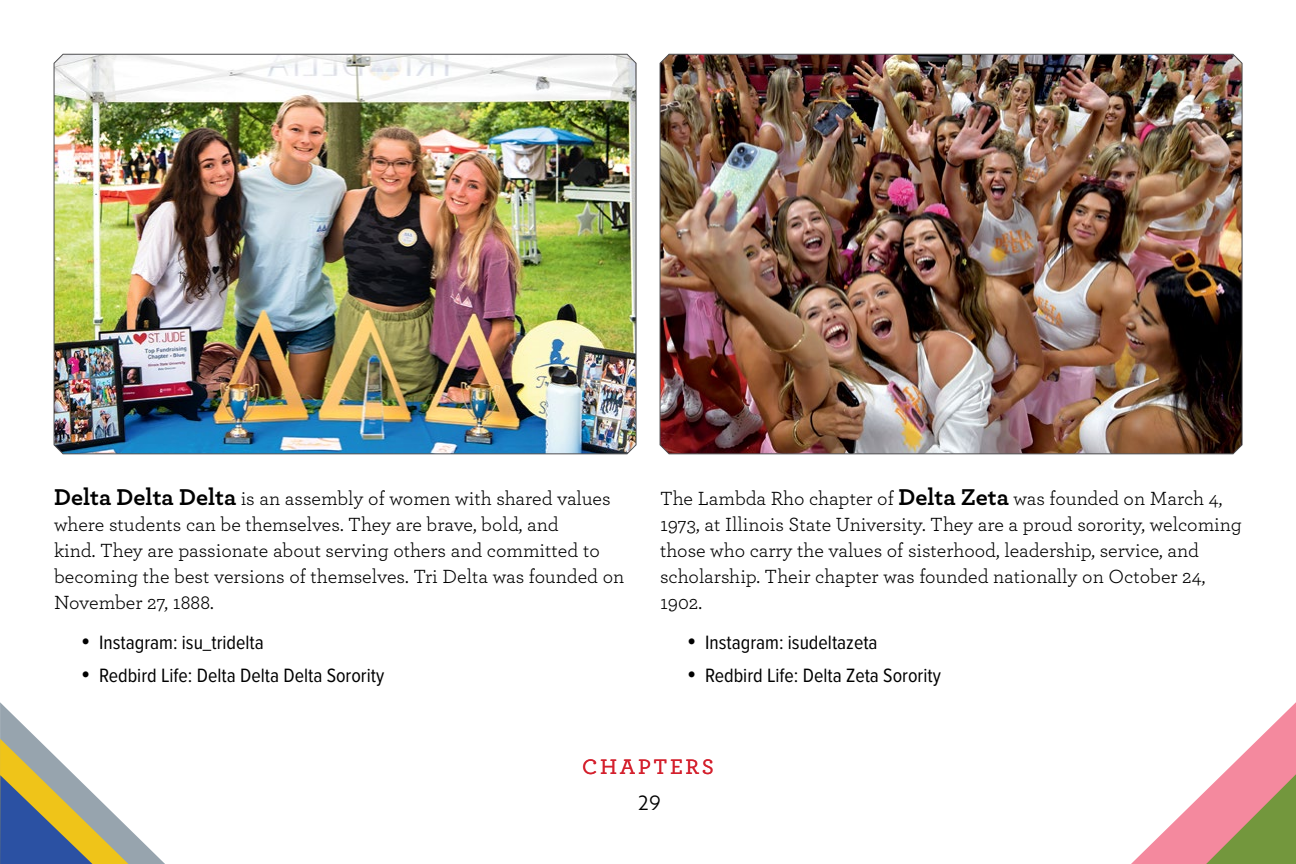
<style>
.page{position:relative;width:1296px;height:864px;background:#fff}
.page>*{position:absolute;margin:0;border:0;box-sizing:border-box;transform-origin:0 0}
.t1{font:500 22px "Archer";letter-spacing:.12em;color:#d4202d}
.P_-_first_paragraph{font:20px/26px "Archer";color:#000}
.t2{font:20px "Proxima Nova Cond";color:#000}
.t3{font:20px "Brother 1816 Book";color:#000}
.s1{font-weight:700;font-size:24px}
</style>
<div class="page">
<img style="left:54px;top:54px;width:583px;height:400px">
<img style="left:660px;top:54px;width:583px;height:400px">
<svg style="left:0;top:702px;width:165px;height:162px"></svg>
<svg style="left:1131px;top:702px;width:165px;height:162px"></svg>
<p class="P_-_first_paragraph" style="left:54px;top:484px;width:572px"><span class="s1">Delta Delta Delta</span> is an assembly of women with shared values where students can be themselves. They are brave, bold, and<br>kind. They are passionate about serving others and committed to becoming the best versions of themselves. Tri Delta was founded on November 27, 1888.</p>
<p class="t2" style="left:81px;top:628px;width:184px">• Instagram: isu_tridelta</p>
<p class="t2" style="left:81px;top:661px;width:305px">• Redbird Life: Delta Delta Delta Sorority</p>
<p class="P_-_first_paragraph" style="left:660px;top:484px;width:583px">The Lambda Rho chapter of <span class="s1">Delta Zeta</span> was founded on March 4, 1973, at Illinois State University. They are a proud sorority, welcoming those who carry the values of sisterhood, leadership, service, and scholarship. Their chapter was founded nationally on October 24, 1902.</p>
<p class="t2" style="left:687px;top:628px;width:192px">• Instagram: isudeltazeta</p>
<p class="t2" style="left:687px;top:661px;width:255px">• Redbird Life: Delta Zeta Sorority</p>
<p class="t1" style="left:582px;top:750px;width:133px">CHAPTERS</p>
<p class="t3" style="left:638px;top:788px;width:23px">29</p>
</div>
